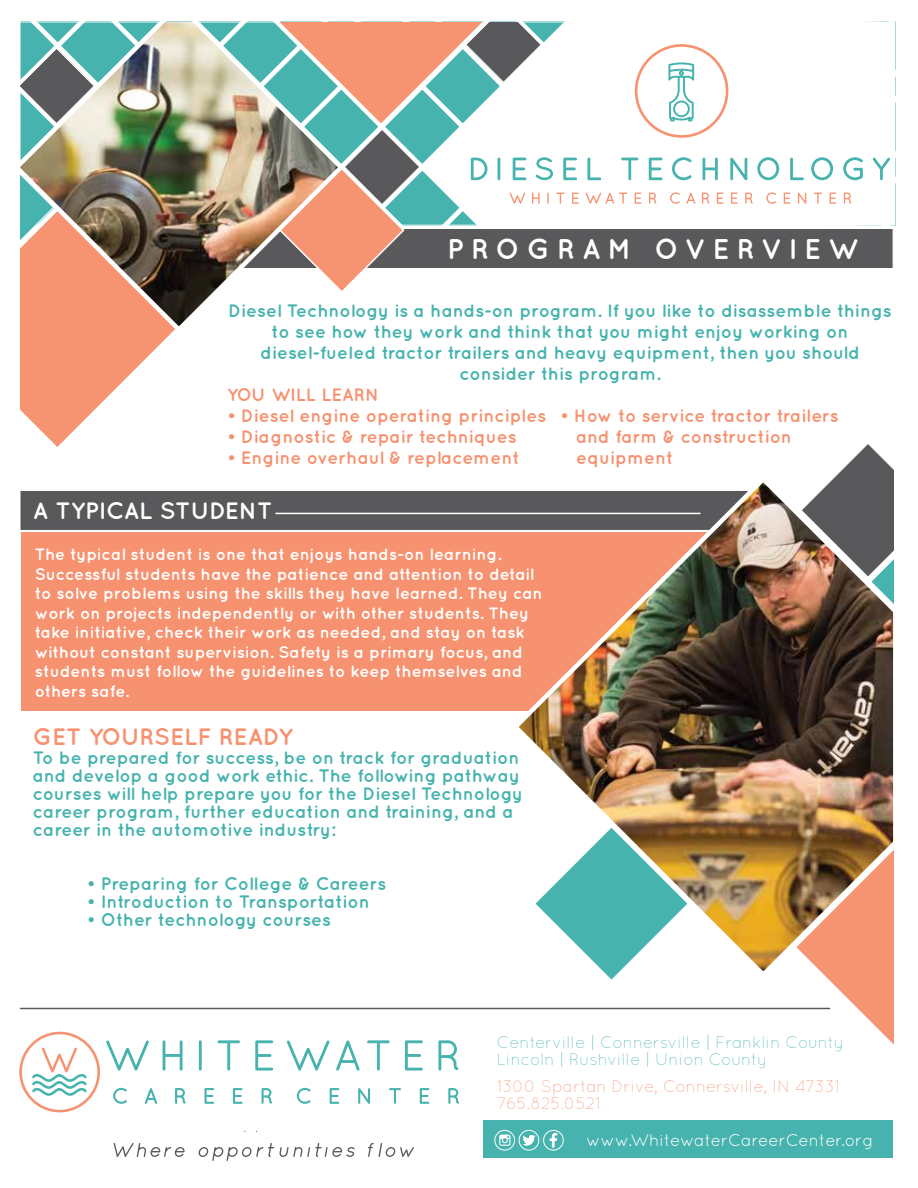
<style>
.page{position:relative;width:918px;height:1188px;background:#fff}
.page>*{position:absolute;margin:0;border:0;box-sizing:border-box;transform-origin:0 0}
.t1{font:700 28.5px "Quicksand";letter-spacing:.25em;color:#fff}
.t2{font:700 23.7px "Quicksand";color:#f69270}
.t3{font:700 23.7px "Quicksand";color:#fff}
.t4{font:700 18px/18px "Quicksand";color:#46b3ae;text-align:center}
.t5{font:700 18px/21px "Quicksand";color:#f69270}
.t6{font:16.95px "Quicksand";letter-spacing:-.01em;color:#fff}
.t7{font:700 16.5px/19.5px "Quicksand";color:#fff}
.t8{font:300 16.5px/16.5px "Quicksand";color:#46b3ae}
.t9{font:300 16.5px/16.5px "Quicksand";color:#f69270}
</style>
<div class="page">
<div style="left:20px;top:490px;width:755px;height:41px;background:#59595c;border:1px solid #fff"></div>
<svg style="left:425px;top:21px;width:470px;height:205px"></svg>
<div style="left:21px;top:532px;width:793px;height:179px;background:#f69270"></div>
<div style="left:164px;top:228px;width:729px;height:41px;background:#59595c;border:1px solid #fff"></div>
<div style="left:483px;top:1121px;width:410px;height:37px;background:#46b3ae"></div>
<svg style="left:19px;top:1032px;width:81px;height:80px"></svg>
<svg style="left:106px;top:1040px;width:43px;height:31px"></svg>
<svg style="left:163px;top:1040px;width:20px;height:31px"></svg>
<hr style="left:199px;top:1040px;width:3px;height:31px;background:#46b3ae">
<svg style="left:217px;top:1040px;width:23px;height:31px"></svg>
<svg style="left:255px;top:1040px;width:18px;height:31px"></svg>
<svg style="left:287px;top:1040px;width:43px;height:31px"></svg>
<svg style="left:336px;top:1041px;width:24px;height:30px"></svg>
<svg style="left:367px;top:1040px;width:23px;height:31px"></svg>
<svg style="left:405px;top:1040px;width:18px;height:31px"></svg>
<svg style="left:438px;top:1040px;width:21px;height:31px"></svg>
<svg style="left:113px;top:1088px;width:14px;height:16px"></svg>
<svg style="left:145px;top:1088px;width:12px;height:16px"></svg>
<svg style="left:175px;top:1088px;width:11px;height:16px"></svg>
<svg style="left:204px;top:1088px;width:10px;height:16px"></svg>
<svg style="left:233px;top:1088px;width:10px;height:16px"></svg>
<svg style="left:262px;top:1088px;width:10px;height:16px"></svg>
<svg style="left:297px;top:1088px;width:13px;height:16px"></svg>
<svg style="left:330px;top:1088px;width:9px;height:16px"></svg>
<svg style="left:358px;top:1088px;width:12px;height:16px"></svg>
<svg style="left:389px;top:1088px;width:12px;height:16px"></svg>
<svg style="left:420px;top:1088px;width:9px;height:16px"></svg>
<svg style="left:448px;top:1088px;width:11px;height:16px"></svg>
<svg style="left:114px;top:1143px;width:71px;height:14px"></svg>
<svg style="left:199px;top:1143px;width:156px;height:18px"></svg>
<svg style="left:368px;top:1143px;width:46px;height:14px"></svg>
<img style="left:20px;top:22px;width:258px;height:304px">
<svg style="left:20px;top:48px;width:75px;height:76px;background:#7d9a99"></svg>
<svg style="left:20px;top:169px;width:158px;height:278px"></svg>
<svg style="left:586px;top:193px;width:41px;height:11px"></svg>
<svg style="left:635px;top:193px;width:6px;height:11px"></svg>
<svg style="left:649px;top:193px;width:8px;height:11px"></svg>
<svg style="left:670px;top:192px;width:10px;height:12px"></svg>
<svg style="left:686px;top:193px;width:9px;height:11px"></svg>
<svg style="left:702px;top:193px;width:8px;height:11px"></svg>
<svg style="left:717px;top:193px;width:7px;height:11px"></svg>
<svg style="left:731px;top:193px;width:7px;height:11px"></svg>
<svg style="left:745px;top:193px;width:8px;height:11px"></svg>
<svg style="left:766px;top:192px;width:10px;height:12px"></svg>
<svg style="left:784px;top:193px;width:6px;height:11px"></svg>
<svg style="left:798px;top:193px;width:8px;height:11px"></svg>
<svg style="left:814px;top:193px;width:8px;height:11px"></svg>
<svg style="left:830px;top:193px;width:6px;height:11px"></svg>
<svg style="left:844px;top:193px;width:7px;height:11px"></svg>
<svg style="left:278px;top:22px;width:301px;height:269px"></svg>
<svg style="left:587px;top:158px;width:14px;height:22px"></svg>
<svg style="left:621px;top:158px;width:17px;height:22px"></svg>
<svg style="left:649px;top:158px;width:13px;height:22px"></svg>
<svg style="left:672px;top:157px;width:20px;height:23px"></svg>
<svg style="left:703px;top:158px;width:15px;height:22px"></svg>
<svg style="left:730px;top:158px;width:17px;height:22px"></svg>
<svg style="left:757px;top:157px;width:22px;height:23px"></svg>
<svg style="left:790px;top:158px;width:14px;height:22px"></svg>
<svg style="left:811px;top:157px;width:22px;height:23px"></svg>
<svg style="left:843px;top:157px;width:20px;height:23px"></svg>
<svg style="left:873px;top:158px;width:17px;height:22px"></svg>
<svg style="left:635px;top:44px;width:93px;height:94px"></svg>
<img style="left:509px;top:482px;width:384px;height:498px">
<svg style="left:793px;top:826px;width:100px;height:218px"></svg>
<svg style="left:801px;top:444px;width:92px;height:176px"></svg>
<hr style="left:276px;top:513px;width:424px;height:1px;background:#fff">
<svg style="left:522px;top:1135px;width:14px;height:11px"></svg>
<div style="left:519px;top:1130px;width:20px;height:20px;border:1px solid #fff;border-radius:50%"></div>
<div style="left:543px;top:1130px;width:21px;height:20px;border:1px solid #fff;border-radius:50%"></div>
<svg style="left:550px;top:1133px;width:7px;height:15px"></svg>
<div style="left:494px;top:1130px;width:21px;height:20px;border:1px solid #fff;border-radius:50%"></div>
<svg style="left:499px;top:1135px;width:11px;height:11px"></svg>
<hr style="left:20px;top:1008px;width:810px;height:1px;background:#59595c">
<h1 class="t1" style="left:447px;top:232px;width:414px">PROGRAM OVERVIEW</h1>
<p class="t4" style="left:228px;top:300px;width:665px;line-height:21px">Diesel Technology is a hands-on program. If you like to disassemble things to see how they work and think that you might enjoy working on diesel-fueled tractor trailers and heavy equipment, then you should consider this program.</p>
<p class="t5" style="left:227px;top:384px;width:153px">YOU WILL LEARN</p>
<p class="t5" style="left:227px;top:405px;width:321px">• Diesel engine operating principles</p>
<p class="t5" style="left:227px;top:426px;width:291px">• Diagnostic &amp; repair techniques</p>
<p class="t5" style="left:227px;top:447px;width:294px">• Engine overhaul &amp; replacement</p>
<h2 class="t3" style="left:33px;top:496px;width:241px">A TYPICAL STUDENT</h2>
<p class="t5" style="left:576px;top:404px;width:264px;text-indent:-16px">• How to service tractor trailers and farm &amp; construction equipment</p>
<p class="t7" style="left:35px;top:544px;width:509px">The typical student is one that enjoys hands-on learning.<br>Successful students have the patience and attention to detail to solve problems using the skills they have learned. They can work on projects independently or with other students. They take initiative, check their work as needed, and stay on task without constant supervision. Safety is a primary focus, and students must follow the guidelines to keep themselves and others safe.</p>
<h2 class="t2" style="left:33px;top:723px;width:261px">GET YOURSELF READY</h2>
<p class="t4" style="left:33px;top:748px;width:492px;text-align:left">To be prepared for success, be on track for graduation and develop a good work ethic. The following pathway courses will help prepare you for the Diesel Technology career program, further education and training, and a career in the automotive industry:</p>
<p class="t4" style="left:87px;top:874px;width:301px">• Preparing for College &amp; Careers</p>
<p class="t4" style="left:87px;top:892px;width:284px">• Introduction to Transportation</p>
<p class="t4" style="left:87px;top:910px;width:246px">• Other technology courses</p>
<p class="t8" style="left:497px;top:1034px;width:349px">Centerville | Connersville | Franklin County<br>Lincoln | Rushville | Union County</p>
<p class="t9" style="left:497px;top:1078px;width:345px">1300 Spartan Drive, Connersville, IN 47331<br>765.825.0521</p>
<p class="t6" style="left:586px;top:1130px;width:289px">www.WhitewaterCareerCenter.org</p>
</div>
